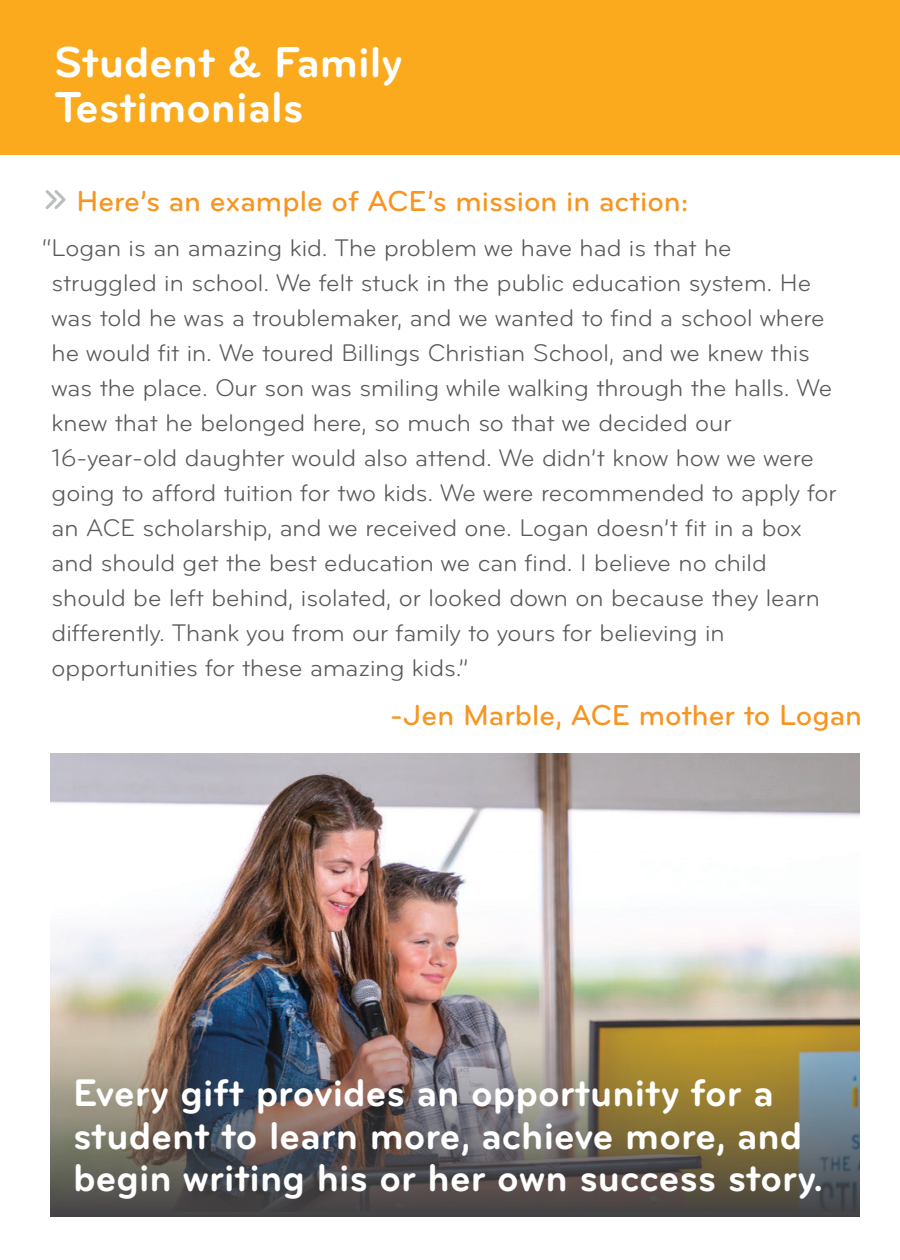
<style>
.page{position:relative;width:900px;height:1260px;background:#fff}
.page>*{position:absolute;margin:0;border:0;box-sizing:border-box;transform-origin:0 0}
.t1{font:700 45px/45px "Bryant";color:#fff}
.t2{font:700 40px/42.5px "Bryant";color:#fff}
.t3{font:500 30px "Bryant";color:#f79520}
.t4{font:25px/35px "Bryant";color:#58595b}
</style>
<div class="page">
<img style="left:50px;top:754px;width:810px;height:221px">
<img style="left:50px;top:975px;width:810px;height:241px">
<div style="left:0;top:0;width:900px;height:155px;background:#faaa1c"></div>
<svg style="left:45px;top:190px;width:21px;height:19px"></svg>
<h1 class="t1" style="left:54px;top:39px;width:350px">Student &amp; Family<br>Testimonials</h1>
<p class="t3" style="left:76px;top:182px;width:614px">Here’s an example of ACE’s mission in action:</p>
<p class="t4" style="left:52px;top:230px;width:787px;text-indent:-10px">“Logan is an amazing kid. The problem we have had is that he struggled in school. We felt stuck in the public education system. He was told he was a troublemaker, and we wanted to find a school where he would fit in. We toured Billings Christian School, and we knew this was the place. Our son was smiling while walking through the halls. We knew that he belonged here, so much so that we decided our 16-year-old daughter would also attend. We didn’t know how we were going to afford tuition for two kids. We were recommended to apply for an ACE scholarship, and we received one. Logan doesn’t fit in a box and should get the best education we can find. I believe no child should be left behind, isolated, or looked down on because they learn differently. Thank you from our family to yours for believing in opportunities for these amazing kids.”</p>
<p class="t3" style="left:390px;top:696px;width:474px">-Jen Marble, ACE mother to Logan</p>
<h2 class="t2" style="left:73px;top:1072px;width:752px">Every gift provides an opportunity for a student to learn more, achieve more, and begin writing his or her own success story.</h2>
</div>
